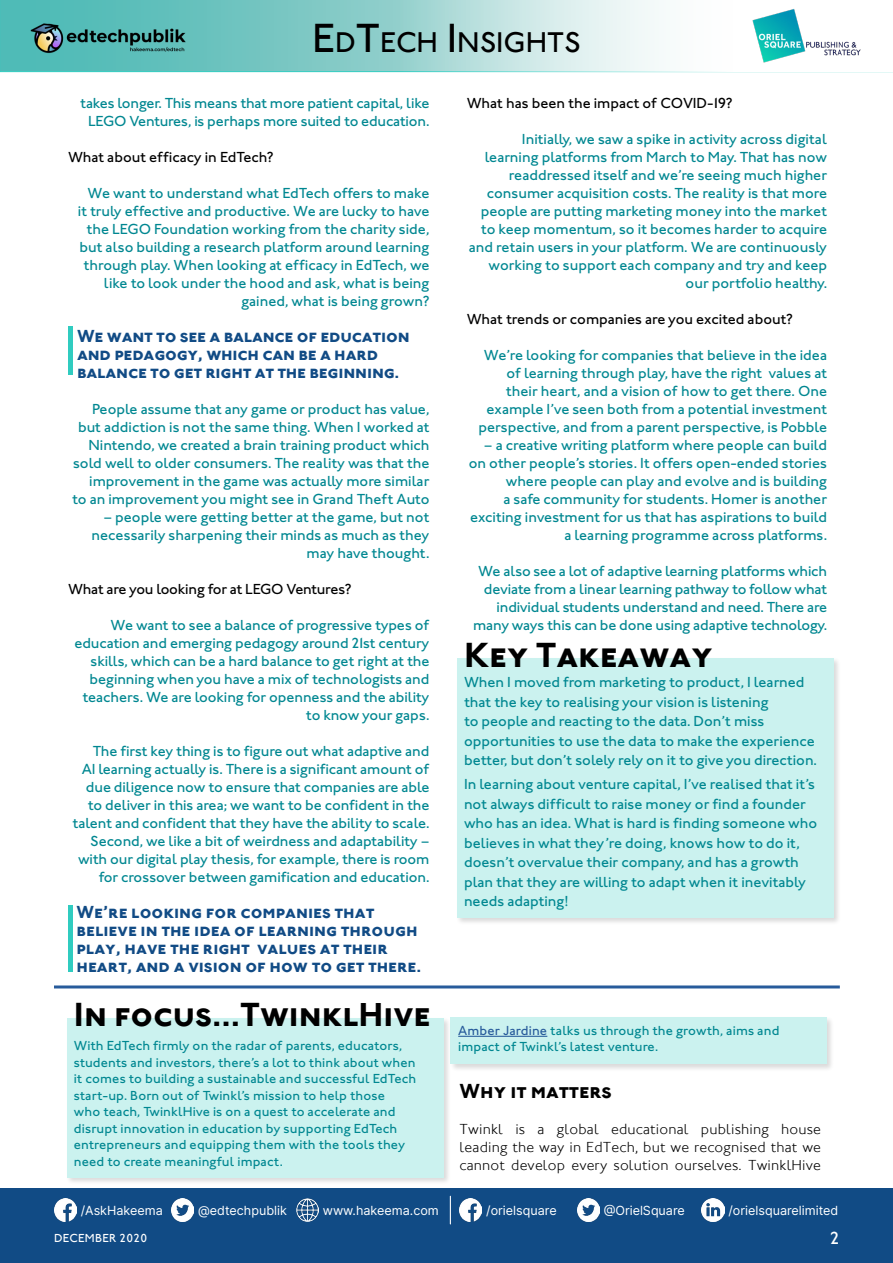
<style>
.page{position:relative;width:893px;height:1263px;background:#fff}
.page>*{position:absolute;margin:0;border:0;box-sizing:border-box;transform-origin:0 0}
.t1{font:36px "Johnston ITC Bold SC";color:#000}
.t2{font:34.5px "Johnston ITC Bold SC";color:#000}
.t3{font:500 29.4px "Johnston ITC";color:#000}
.t4{font:21px "Johnston ITC Bold SC";color:#000}
.t5{font:18px/18px "Johnston ITC Bold SC";color:#114b85}
.t6{font:500 18px "Johnston ITC";color:#fff}
.t7{font:500 15px/18px "Johnston ITC Std";letter-spacing:-.005em;color:#008791;text-align:right}
.t8{font:300 15px/18px "Johnston ITC";letter-spacing:.01em;color:#000;text-align:justify}
.t9{font:500 15px "Johnston ITC Std";letter-spacing:-.005em;color:#000}
.t10{font:500 15px "Johnston ITC Std";letter-spacing:-.025em;color:#000}
.t11{font:500 13.5px/16.5px "Johnston ITC Std";letter-spacing:.01em;color:#008791}
.t12{font:12.6px "Inter";color:#fff}
.t13{font:500 12px "Johnston ITC";letter-spacing:.02em;color:#fff}
.s1{font-size:42px}
.s2{color:#275b9b}
</style>
<div class="page">
<div style="left:0;top:1188px;width:893px;height:75px;background:#114b85"></div>
<svg style="left:0;top:0;width:861px;height:72px"></svg>
<img style="left:752px;top:8px;width:108px;height:55px">
<img style="left:30px;top:21px;width:160px;height:34px">
<img style="left:460px;top:1199px;width:22px;height:22px">
<img style="left:577px;top:1199px;width:22px;height:22px">
<img style="left:702px;top:1199px;width:22px;height:22px">
<img style="left:54px;top:1199px;width:22px;height:22px">
<img style="left:171px;top:1199px;width:23px;height:22px">
<img style="left:296px;top:1199px;width:22px;height:22px">
<svg style="left:450px;top:1196px;width:1px;height:28px"></svg>
<hr style="left:68px;top:906px;width:4px;height:66px;background:#30ccc0">
<hr style="left:69px;top:326px;width:4px;height:49px;background:#30ccc0">
<div style="left:455px;top:657px;width:386px;height:268px;background:#000;opacity:.6"></div>
<div style="left:457px;top:659px;width:376px;height:259px;background:#cbf2ef"></div>
<div style="left:65px;top:1017px;width:386px;height:169px;background:#000;opacity:.6"></div>
<div style="left:67px;top:1019px;width:376px;height:159px;background:#cbf2ef"></div>
<div style="left:449px;top:1016px;width:386px;height:56px;background:#000;opacity:.6"></div>
<div style="left:451px;top:1018px;width:376px;height:46px;background:#cbf2ef"></div>
<hr style="left:458px;top:1036px;width:89px;height:1px;background:#275b9b">
<hr style="left:54px;top:985px;width:786px;height:3px;background:#275b9b">
<h3 class="t3" style="left:312px;top:25px;width:270px"><span class="s1">E</span>D<span class="s1">T</span>ECH <span class="s1">I</span>NSIGHTS</h3>
<p class="t7" style="left:80px;top:94px;width:351px;text-align:center">takes longer. This means that more patient capital, like<br>LEGO Ventures, is perhaps more suited to education.</p>
<p class="t9" style="left:68px;top:148px;width:207px">What about efficacy in EdTech?</p>
<p class="t7" style="left:78px;top:184px;width:353px">We want to understand what EdTech offers to make it truly effective and productive. We are lucky to have the LEGO Foundation working from the charity side, but also building a research platform around learning through play. When looking at efficacy in EdTech, we like to look under the hood and ask, what is being gained, what is being grown?</p>
<p class="t5" style="left:77px;top:327px;width:334px">We want to see a balance of education and pedagogy, which can be a hard balance to get right at the beginning.</p>
<p class="t7" style="left:72px;top:400px;width:359px">People assume that any game or product has value, but addiction is not the same thing. When I worked at Nintendo, we created a brain training product which sold well to older consumers. The reality was that the improvement in the game was actually more similar to an improvement you might see in Grand Theft Auto</p>
<p class="t7" style="left:92px;top:508px;width:339px">– people were getting better at the game, but not necessarily sharpening their minds as much as they may have thought.</p>
<p class="t10" style="left:68px;top:580px;width:285px">What are you looking for at LEGO Ventures?</p>
<p class="t7" style="left:74px;top:616px;width:357px">We want to see a balance of progressive types of education and emerging pedagogy around 21st century skills, which can be a hard balance to get right at the beginning when you have a mix of technologists and teachers. We are looking for openness and the ability to know your gaps.</p>
<p class="t7" style="left:73px;top:742px;width:358px">The first key thing is to figure out what adaptive and<br>AI learning actually is. There is a significant amount of due diligence now to ensure that companies are able to deliver in this area; we want to be confident in the talent and confident that they have the ability to scale.<br>Second, we like a bit of weirdness and adaptability – with our digital play thesis, for example, there is room for crossover between gamification and education.</p>
<p class="t5" style="left:77px;top:903px;width:346px">We’re looking for companies that believe in the idea of learning through play, have the right values at their heart, and a vision of how to get there.</p>
<h2 class="t2" style="left:74px;top:993px;width:358px">In focus...TwinklHive</h2>
<p class="t11" style="left:74px;top:1037px;width:344px">With EdTech firmly on the radar of parents, educators, students and investors, there’s a lot to think about when it comes to building a sustainable and successful EdTech start-up. Born out of Twinkl’s mission to help those<br>who teach, TwinklHive is on a quest to accelerate and disrupt innovation in education by supporting EdTech entrepreneurs and equipping them with the tools they need to create meaningful impact.</p>
<p class="t9" style="left:467px;top:94px;width:267px">What has been the impact of COVID-19?</p>
<p class="t7" style="left:469px;top:130px;width:360px">Initially, we saw a spike in activity across digital learning platforms from March to May. That has now readdressed itself and we’re seeing much higher consumer acquisition costs. The reality is that more people are putting marketing money into the market to keep momentum, so it becomes harder to acquire and retain users in your platform. We are continuously working to support each company and try and keep our portfolio healthy.</p>
<p class="t9" style="left:467px;top:310px;width:327px">What trends or companies are you excited about?</p>
<p class="t7" style="left:478px;top:346px;width:350px">We’re looking for companies that believe in the idea of learning through play, have the right values at their heart, and a vision of how to get there. One example I’ve seen both from a potential investment perspective, and from a parent perspective, is Pobble</p>
<p class="t7" style="left:469px;top:436px;width:360px">– a creative writing platform where people can build on other people’s stories. It offers open-ended stories where people can play and evolve and is building<br>a safe community for students. Homer is another exciting investment for us that has aspirations to build a learning programme across platforms.</p>
<p class="t7" style="left:473px;top:562px;width:355px">We also see a lot of adaptive learning platforms which deviate from a linear learning pathway to follow what individual students understand and need. There are many ways this can be done using adaptive technology.</p>
<h1 class="t1" style="left:464px;top:633px;width:250px">Key Takeaway</h1>
<p class="t7" style="left:464px;top:672px;width:355px;line-height:19.5px;text-align:left">When I moved from marketing to product, I learned that the key to realising your vision is listening<br>to people and reacting to the data. Don’t miss opportunities to use the data to make the experience better, but don’t solely rely on it to give you direction.</p>
<p class="t7" style="left:464px;top:774px;width:355px;line-height:19.5px;text-align:left">In learning about venture capital, I’ve realised that it’s not always difficult to raise money or find a founder who has an idea. What is hard is finding someone who believes in what they’re doing, knows how to do it, doesn’t overvalue their company, and has a growth plan that they are willing to adapt when it inevitably needs adapting!</p>
<p class="t11" style="left:458px;top:1022px;width:323px"><span class="s2">Amber Jardine</span> talks us through the growth, aims and impact of Twinkl’s latest venture.</p>
<h3 class="t4" style="left:460px;top:1078px;width:154px">Why it matters</h3>
<p class="t8" style="left:460px;top:1120px;width:363px">Twinkl is a global educational publishing house leading the way in EdTech, but we recognised that we cannot develop every solution ourselves. TwinklHive</p>
<p class="t12" style="left:81px;top:1201px;width:84px">/AskHakeema</p>
<p class="t12" style="left:198px;top:1201px;width:90px">@edtechpublik</p>
<p class="t12" style="left:323px;top:1201px;width:117px">www.hakeema.com</p>
<p class="t12" style="left:486px;top:1201px;width:72px">/orielsquare</p>
<p class="t12" style="left:604px;top:1201px;width:83px">@OrielSquare</p>
<p class="t12" style="left:728px;top:1201px;width:111px">/orielsquarelimited</p>
<p class="t13" style="left:54px;top:1231px;width:95px">DECEMBER 2020</p>
<p class="t6" style="left:830px;top:1227px;width:12px">2</p>
</div>
